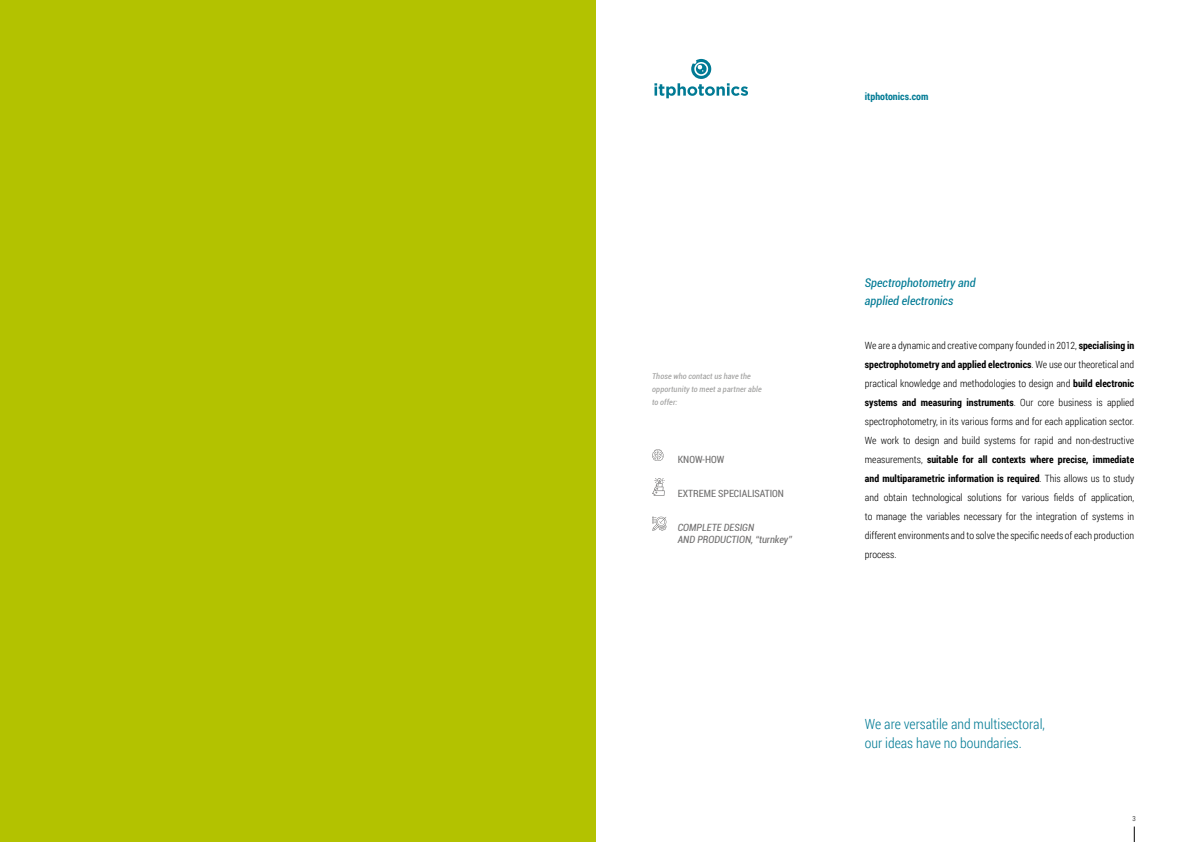
<style>
.page{position:relative;width:1191px;height:842px;background:#fff}
.page>*{position:absolute;margin:0;border:0;box-sizing:border-box;transform-origin:0 0}
.t1{font:300 14px/19px "Roboto Condensed";color:#007a94}
.t2{font:italic condensed 12px/18px "Roboto";color:#007a94}
.t3{font:300 10px/19px "Roboto Condensed";color:#000;text-align:justify}
.t4{font:italic condensed 10px/12px "Roboto";color:#706f6f}
.t5{font:10px "Roboto Condensed";color:#706f6f}
.t6{font:700 10px "Roboto Condensed";color:#007a94}
.t7{font:italic condensed 8px/13px "Roboto";letter-spacing:.015em;color:#9d9d9c}
.t8{font:300 7px "Roboto Condensed";color:#000}
.s1{font-weight:700}
</style>
<div class="page">
<svg style="left:1134px;top:826px;width:1px;height:16px"></svg>
<svg style="left:654px;top:59px;width:94px;height:39px"></svg>
<div style="left:0;top:0;width:595px;height:842px;background:#b3c200"></div>
<svg style="left:652px;top:449px;width:11px;height:12px"></svg>
<svg style="left:652px;top:478px;width:13px;height:18px"></svg>
<svg style="left:652px;top:517px;width:14px;height:14px"></svg>
<p class="t7" style="left:652px;top:369px;width:111px">Those who contact us have the opportunity to meet a partner able to offer:</p>
<p class="t5" style="left:677px;top:452px;width:48px">KNOW-HOW</p>
<p class="t5" style="left:677px;top:486px;width:108px">EXTREME SPECIALISATION</p>
<p class="t4" style="left:677px;top:521px;width:116px">COMPLETE DESIGN<br>AND PRODUCTION, “turnkey”</p>
<p class="t6" style="left:865px;top:89px;width:65px">itphotonics.com</p>
<p class="t2" style="left:865px;top:273px;width:112px">Spectrophotometry and applied electronics</p>
<p class="t3" style="left:865px;top:336px;width:271px">We are a dynamic and creative company founded in 2012, <span class="s1">specialising in spectrophotometry and applied electronics</span>. We use our theoretical and practical knowledge and methodologies to design and <span class="s1">build electronic systems and measuring instruments</span>. Our core business is applied spectrophotometry, in its various forms and for each application sector.<br>We work to design and build systems for rapid and non-destructive measurements, <span class="s1">suitable for all contexts where precise, immediate and multiparametric information is required</span>. This allows us to study and obtain technological solutions for various fields of application, to manage the variables necessary for the integration of systems in different environments and to solve the specific needs of each production process.</p>
<h1 class="t1" style="left:865px;top:714px;width:181px">We are versatile and multisectoral, our ideas have no boundaries.</h1>
<p class="t8" style="left:1132px;top:814px;width:5px">3</p>
</div>
